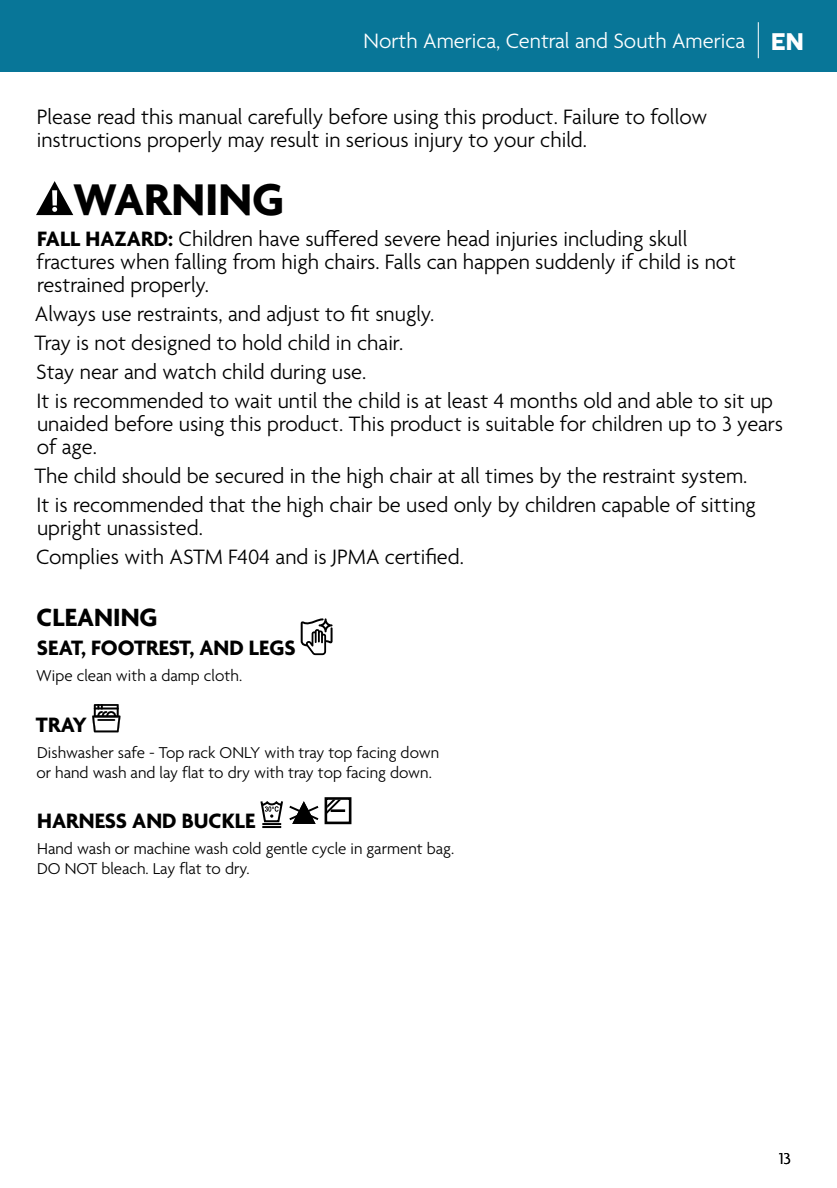
<style>
.page{position:relative;width:837px;height:1188px;background:#fff}
.page>*{position:absolute;margin:0;border:0;box-sizing:border-box;transform-origin:0 0}
.H2-_5mm_HEADER_BOLD_ALLCAPS{font:700 48px "Agenda";color:#000}
.H2_-_HEADER_BOLD{font:700 27px "Agenda";color:#000}
.P_-_2_5mm_WARNING{font:300 22.4px/23px "Agenda";color:#000}
.H3_-_2_5mm_WARNING_BOLD_ALLCAPS{font:700 22.4px "Agenda";color:#000}
.t1{font:300 22.4px "Agenda";color:#fff}
.P_-_Main_Text{font:300 17px/20px "Agenda";color:#000}
.s1{font-family:"Novecentosanswide";font-weight:700;font-size:24px}
.s2{font-weight:700}
</style>
<div class="page">
<div style="left:0;top:0;width:837px;height:72px;background:#087698"></div>
<hr style="left:758px;top:22px;width:1px;height:36px;background:#fff">
<svg style="left:36px;top:181px;width:37px;height:34px"></svg>
<svg style="left:301px;top:618px;width:32px;height:37px"></svg>
<svg style="left:92px;top:704px;width:29px;height:28px"></svg>
<svg style="left:260px;top:797px;width:92px;height:31px"></svg>
<p class="t1" style="left:363px;top:29px;width:442px">North America, Central and South America <span class="s1">EN</span></p>
<p class="P_-_2_5mm_WARNING" style="left:37px;top:107px;width:672px">Please read this manual carefully before using this product. Failure to follow instructions properly may result in serious injury to your child.</p>
<h2 class="H2-_5mm_HEADER_BOLD_ALLCAPS" style="left:73px;top:174px;width:212px">WARNING</h2>
<p class="P_-_2_5mm_WARNING" style="left:37px;top:229px;width:701px"><span class="s2">FALL HAZARD:</span> Children have suffered severe head injuries including skull fractures when falling from high chairs. Falls can happen suddenly if child is not restrained properly.</p>
<p class="P_-_2_5mm_WARNING" style="left:35px;top:304px;width:401px">Always use restraints, and adjust to fit snugly.</p>
<p class="P_-_2_5mm_WARNING" style="left:34px;top:333px;width:370px">Tray is not designed to hold child in chair.</p>
<p class="P_-_2_5mm_WARNING" style="left:36px;top:362px;width:331px">Stay near and watch child during use.</p>
<p class="P_-_2_5mm_WARNING" style="left:37px;top:391px;width:748px">It is recommended to wait until the child is at least 4 months old and able to sit up unaided before using this product. This product is suitable for children up to 3 years of age.</p>
<p class="P_-_2_5mm_WARNING" style="left:34px;top:466px;width:715px">The child should be secured in the high chair at all times by the restraint system.</p>
<p class="P_-_2_5mm_WARNING" style="left:37px;top:495px;width:721px">It is recommended that the high chair be used only by children capable of sitting upright unassisted.</p>
<p class="P_-_2_5mm_WARNING" style="left:36px;top:547px;width:429px">Complies with ASTM F404 and is JPMA certified.</p>
<h2 class="H2_-_HEADER_BOLD" style="left:37px;top:603px;width:122px">CLEANING</h2>
<h3 class="H3_-_2_5mm_WARNING_BOLD_ALLCAPS" style="left:37px;top:636px;width:260px">SEAT, FOOTREST, AND LEGS</h3>
<p class="P_-_Main_Text" style="left:36px;top:667px;width:207px">Wipe clean with a damp cloth.</p>
<h3 class="H3_-_2_5mm_WARNING_BOLD_ALLCAPS" style="left:36px;top:713px;width:53px">TRAY</h3>
<p class="P_-_Main_Text" style="left:36px;top:744px;width:404px">Dishwasher safe - Top rack ONLY with tray top facing down or hand wash and lay flat to dry with tray top facing down.</p>
<h3 class="H3_-_2_5mm_WARNING_BOLD_ALLCAPS" style="left:37px;top:809px;width:220px">HARNESS AND BUCKLE</h3>
<p class="P_-_Main_Text" style="left:37px;top:840px;width:419px">Hand wash or machine wash cold gentle cycle in garment bag.<br>DO NOT bleach. Lay flat to dry.</p>
<p class="P_-_Main_Text" style="left:779px;top:1150px;width:13px">13</p>
</div>
